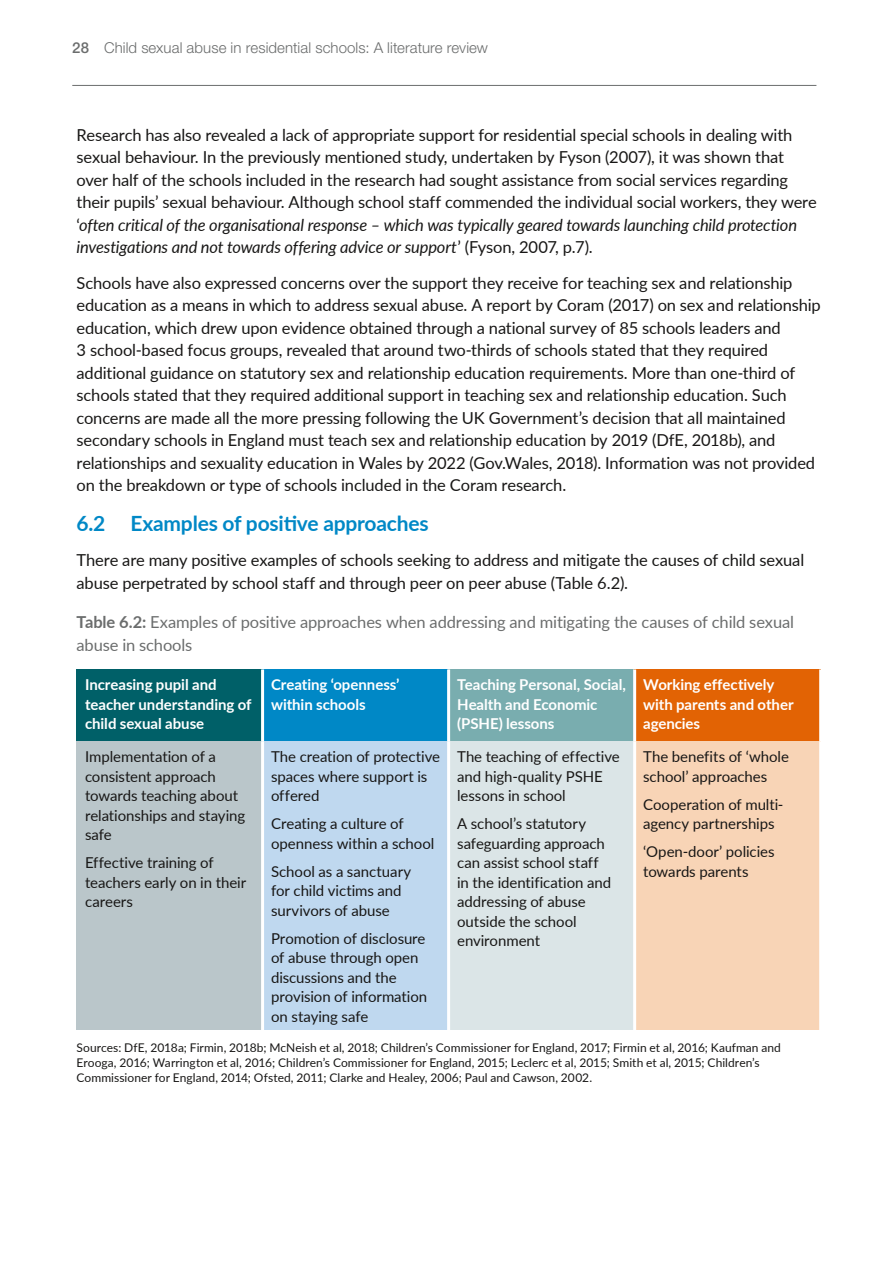
<style>
.page{position:relative;width:893px;height:1263px;background:#fff}
.page>*{position:absolute;margin:0;border:0;box-sizing:border-box;transform-origin:0 0}
.A_heading{font:700 21px "Lato";letter-spacing:-.01em;color:#0088c6}
.Body_text{font:16.5px/22.5px "Lato";letter-spacing:-.01em;color:#181716}
.Table_Figure_heading{font:16.5px/22.5px "Lato";letter-spacing:-.01em;color:#6b6d6d}
.Table_text{font:15px/19.5px "Lato";letter-spacing:-.005em;color:#181716}
.Table_text-2{font:700 15px/19.5px "Lato";color:#fff}
.t1{font:300 15px "Helvetica Neue LT Std";letter-spacing:.005em;color:#6b6d6d}
.Table_text_small{font:12px/15px "Lato";letter-spacing:.005em;color:#181716}
.s1{font-weight:500}
.s2{font-style:italic}
.s3{font-weight:700}
</style>
<div class="page">
<hr style="left:72px;top:85px;width:744px;height:1px;background:#6b6d6d">
<div style="left:77px;top:669px;width:186px;height:72px;background:#006068"></div>
<div style="left:263px;top:669px;width:186px;height:72px;background:#0088c6"></div>
<div style="left:449px;top:669px;width:186px;height:72px;background:#79adaf"></div>
<div style="left:635px;top:669px;width:186px;height:72px;background:#e26304"></div>
<div style="left:77px;top:741px;width:186px;height:289px;background:#bac6ca"></div>
<div style="left:263px;top:741px;width:186px;height:289px;background:#bfd8ef"></div>
<div style="left:449px;top:741px;width:186px;height:289px;background:#dbe5e7"></div>
<div style="left:635px;top:741px;width:186px;height:289px;background:#f8d4b6"></div>
<hr style="left:261px;top:669px;width:3px;height:72px;background:#fff">
<hr style="left:447px;top:669px;width:3px;height:72px;background:#fff">
<hr style="left:633px;top:669px;width:3px;height:72px;background:#fff">
<hr style="left:819px;top:669px;width:3px;height:72px;background:#fff">
<hr style="left:261px;top:741px;width:3px;height:289px;background:#fff">
<hr style="left:447px;top:741px;width:3px;height:289px;background:#fff">
<hr style="left:633px;top:741px;width:3px;height:289px;background:#fff">
<hr style="left:819px;top:741px;width:3px;height:289px;background:#fff">
<p class="t1" style="left:72px;top:39px;width:417px"><span class="s1">28</span> Child sexual abuse in residential schools: A literature review</p>
<p class="Body_text" style="left:77px;top:123px;width:742px">Research has also revealed a lack of appropriate support for residential special schools in dealing with sexual behaviour. In the previously mentioned study, undertaken by Fyson (2007), it was shown that over half of the schools included in the research had sought assistance from social services regarding their pupils’ sexual behaviour. Although school staff commended the individual social workers, they were ‘<span class="s2">often critical of the organisational response – which was typically geared towards launching child protection investigations and not towards offering advice or support</span>’ (Fyson, 2007, p.7).</p>
<p class="Body_text" style="left:77px;top:271px;width:746px">Schools have also expressed concerns over the support they receive for teaching sex and relationship education as a means in which to address sexual abuse. A report by Coram (2017) on sex and relationship education, which drew upon evidence obtained through a national survey of 85 schools leaders and<br>3 school-based focus groups, revealed that around two-thirds of schools stated that they required additional guidance on statutory sex and relationship education requirements. More than one-third of schools stated that they required additional support in teaching sex and relationship education. Such concerns are made all the more pressing following the UK Government’s decision that all maintained secondary schools in England must teach sex and relationship education by 2019 (DfE, 2018b), and relationships and sexuality education in Wales by 2022 (Gov.Wales, 2018). Information was not provided on the breakdown or type of schools included in the Coram research.</p>
<h1 class="A_heading" style="left:77px;top:508px;width:354px">6.2 Examples of positive approaches</h1>
<p class="Body_text" style="left:77px;top:548px;width:729px">There are many positive examples of schools seeking to address and mitigate the causes of child sexual abuse perpetrated by school staff and through peer on peer abuse (Table 6.2).</p>
<p class="Table_Figure_heading" style="left:77px;top:610px;width:719px"><span class="s3">Table 6.2:</span> Examples of positive approaches when addressing and mitigating the causes of child sexual abuse in schools</p>
<p class="Table_text-2" style="left:85px;top:674px;width:168px">Increasing pupil and teacher understanding of child sexual abuse</p>
<p class="Table_text-2" style="left:271px;top:674px;width:130px">Creating ‘openness’ within schools</p>
<p class="Table_text-2" style="left:457px;top:674px;width:170px">Teaching Personal, Social,<br>Health and Economic (PSHE) lessons</p>
<p class="Table_text-2" style="left:643px;top:674px;width:152px">Working effectively with parents and other agencies</p>
<p class="Table_text" style="left:85px;top:746px;width:162px">Implementation of a consistent approach towards teaching about relationships and staying safe</p>
<p class="Table_text" style="left:85px;top:852px;width:163px">Effective training of teachers early on in their careers</p>
<p class="Table_text" style="left:643px;top:746px;width:147px">The benefits of ‘whole school’ approaches</p>
<p class="Table_text" style="left:643px;top:794px;width:142px">Cooperation of multi&shy;agency partnerships</p>
<p class="Table_text" style="left:643px;top:841px;width:133px">‘Open-door’ policies towards parents</p>
<p class="Table_text" style="left:271px;top:746px;width:171px">The creation of protective spaces where support is offered</p>
<p class="Table_text" style="left:271px;top:813px;width:165px">Creating a culture of openness within a school</p>
<p class="Table_text" style="left:271px;top:861px;width:142px">School as a sanctuary for child victims and survivors of abuse</p>
<p class="Table_text" style="left:271px;top:928px;width:158px">Promotion of disclosure of abuse through open discussions and the provision of information on staying safe</p>
<p class="Table_text" style="left:457px;top:746px;width:164px">The teaching of effective and high-quality PSHE lessons in school</p>
<p class="Table_text" style="left:457px;top:813px;width:156px">A school’s statutory safeguarding approach can assist school staff in the identification and addressing of abuse outside the school environment</p>
<p class="Table_text_small" style="left:77px;top:1039px;width:706px">Sources: DfE, 2018a; Firmin, 2018b; McNeish et al, 2018; Children’s Commissioner for England, 2017; Firmin et al, 2016; Kaufman and<br>Erooga, 2016; Warrington et al, 2016; Children’s Commissioner for England, 2015; Leclerc et al, 2015; Smith et al, 2015; Children’s<br>Commissioner for England, 2014; Ofsted, 2011; Clarke and Healey, 2006; Paul and Cawson, 2002.</p>
</div>
